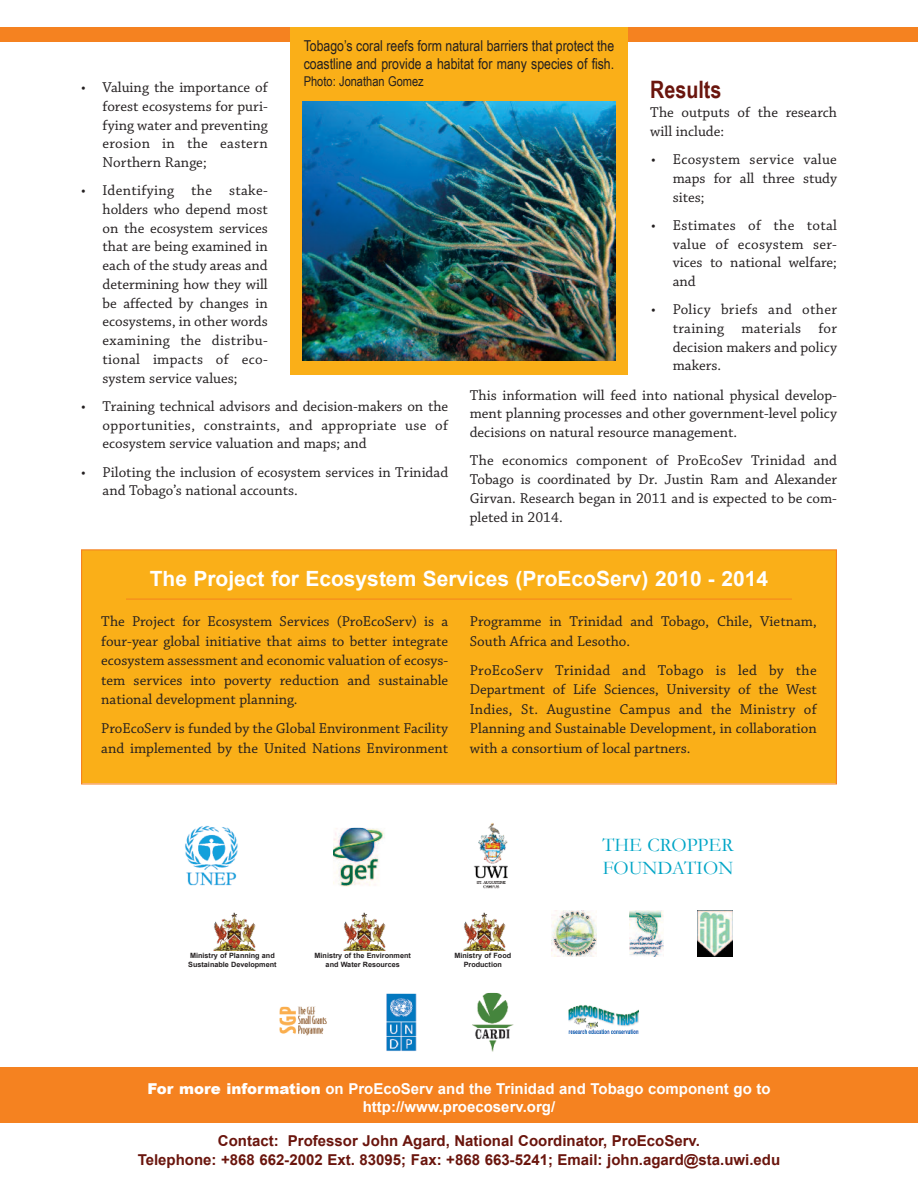
<style>
.page{position:relative;width:918px;height:1188px;background:#fff}
.page>*{position:absolute;margin:0;border:0;box-sizing:border-box;transform-origin:0 0}
.t1{font:700 24px "Arial Narrow";color:#6a150d}
.t2{font:700 21px "Arial";color:#fff}
.t3{font:19.5px/23.4px "Garamond";color:#00a5c6}
.t4{font:15px/18.8px "Chaparral Pro";color:#231f20;text-align:justify}
.t5{font:700 15px/19.5px "Arial";color:#6a150d;text-align:center}
.t6{font:15px/18px "Arial Narrow";color:#231f20}
.t7{font:700 15px/18px "Arial";color:#fff;text-align:center}
.t8{font:13.5px "Arial Narrow";color:#231f20}
.t9{font:700 7.2px/8.7px "Arial";color:#231f20;text-align:center}
.s1{font-weight:900}
</style>
<div class="page">
<div style="left:0;top:27px;width:918px;height:15px;background:#f58220"></div>
<img style="left:333px;top:828px;width:51px;height:59px">
<img style="left:386px;top:994px;width:31px;height:57px">
<img style="left:472px;top:993px;width:42px;height:59px">
<img style="left:279px;top:1007px;width:48px;height:28px">
<img style="left:474px;top:823px;width:34px;height:66px">
<img style="left:569px;top:1005px;width:69px;height:29px">
<img style="left:185px;top:825px;width:53px;height:61px">
<img style="left:630px;top:910px;width:33px;height:47px">
<img style="left:698px;top:911px;width:34px;height:45px">
<img style="left:551px;top:911px;width:46px;height:45px">
<img style="left:344px;top:913px;width:42px;height:37px">
<img style="left:213px;top:913px;width:42px;height:37px">
<img style="left:464px;top:913px;width:42px;height:37px">
<div style="left:0;top:1067px;width:918px;height:56px;background:#f58220"></div>
<div style="left:82px;top:550px;width:754px;height:233px;background:#faaf18"></div>
<div style="left:81px;top:549px;width:756px;height:235px;border:1px solid #f58220"></div>
<hr style="left:126px;top:599px;width:666px;height:1px;background:#f58220">
<div style="left:290px;top:27px;width:338px;height:347px;background:#faaf18"></div>
<img style="left:303px;top:101px;width:312px;height:259px">
<p class="t6" style="left:304px;top:37px;width:312px">Tobago’s coral reefs form natural barriers that protect the coastline and provide a habitat for many species of fish.</p>
<p class="t8" style="left:304px;top:74px;width:122px">Photo: Jonathan Gomez</p>
<h1 class="t1" style="left:650px;top:76px;width:73px">Results</h1>
<p class="t4" style="left:650px;top:104px;width:188px">The outputs of the research will include:</p>
<p class="t4" style="left:673px;top:151px;width:166px;text-indent:-22px">• Ecosystem service value maps for all three study sites;</p>
<p class="t4" style="left:673px;top:217px;width:166px;text-indent:-22px">• Estimates of the total value of ecosystem ser&shy;vices to national welfare; and</p>
<p class="t4" style="left:673px;top:301px;width:166px;text-indent:-22px">• Policy briefs and other training materials for decision makers and policy makers.</p>
<p class="t4" style="left:470px;top:387px;width:369px">This information will feed into national physical develop&shy;ment planning processes and other government-level policy decisions on natural resource management.</p>
<p class="t4" style="left:470px;top:452px;width:369px">The economics component of ProEcoSev Trinidad and Tobago is coordinated by Dr. Justin Ram and Alexander Girvan. Research began in 2011 and is expected to be com&shy;pleted in 2014.</p>
<p class="t4" style="left:103px;top:79px;width:167px;text-indent:-22px">• Valuing the importance of forest ecosystems for puri&shy;fying water and preventing erosion in the eastern Northern Range;</p>
<p class="t4" style="left:103px;top:182px;width:167px;text-indent:-22px">• Identifying the stake&shy;holders who depend most on the ecosystem services that are being examined in each of the study areas and determining how they will be affected by changes in ecosystems, in other words examining the distribu&shy;tional impacts of eco&shy;system service values;</p>
<p class="t4" style="left:103px;top:398px;width:347px;text-indent:-22px">• Training technical advisors and decision-makers on the opportunities, constraints, and appropriate use of ecosystem service valuation and maps; and</p>
<p class="t4" style="left:103px;top:464px;width:347px;text-indent:-22px">• Piloting the inclusion of ecosystem services in Trinidad and Tobago’s national accounts.</p>
<h2 class="t2" style="left:150px;top:567px;width:620px">The Project for Ecosystem Services (ProEcoServ) 2010 - 2014</h2>
<p class="t4" style="left:101px;top:613px;width:348px;line-height:19.5px">The Project for Ecosystem Services (ProEcoServ) is a four-year global initiative that aims to better integrate ecosystem assessment and economic valuation of ecosys&shy;tem services into poverty reduction and sustainable national development planning.</p>
<p class="t4" style="left:101px;top:720px;width:348px;line-height:19.5px">ProEcoServ is funded by the Global Environment Facility and implemented by the United Nations Environment</p>
<p class="t4" style="left:470px;top:613px;width:348px;line-height:19.5px">Programme in Trinidad and Tobago, Chile, Vietnam,<br>South Africa and Lesotho.</p>
<p class="t4" style="left:470px;top:662px;width:348px;line-height:19.5px">ProEcoServ Trinidad and Tobago is led by the Department of Life Sciences, University of the West Indies, St. Augustine Campus and the Ministry of Planning and Sustainable Development, in collaboration with a consortium of local partners.</p>
<h3 class="t3" style="left:603px;top:833px;width:132px">THE CROPPER<br>FOUNDATION</h3>
<p class="t9" style="left:188px;top:952px;width:90px;text-align:left">Ministry of Planning and<br>Sustainable Development</p>
<p class="t9" style="left:454px;top:952px;width:58px">Ministry of Food<br>Production</p>
<p class="t9" style="left:315px;top:952px;width:98px">Ministry of the Environment and Water Resources</p>
<p class="t7" style="left:147px;top:1079px;width:625px"><span class="s1">For more information</span> on ProEcoServ and the Trinidad and Tobago component go to http://www.proecoserv.org/</p>
<p class="t5" style="left:138px;top:1131px;width:644px">Contact: Professor John Agard, National Coordinator, ProEcoServ.<br>Telephone: +868 662-2002 Ext. 83095; Fax: +868 663-5241; Email: john.agard@sta.uwi.edu</p>
</div>
